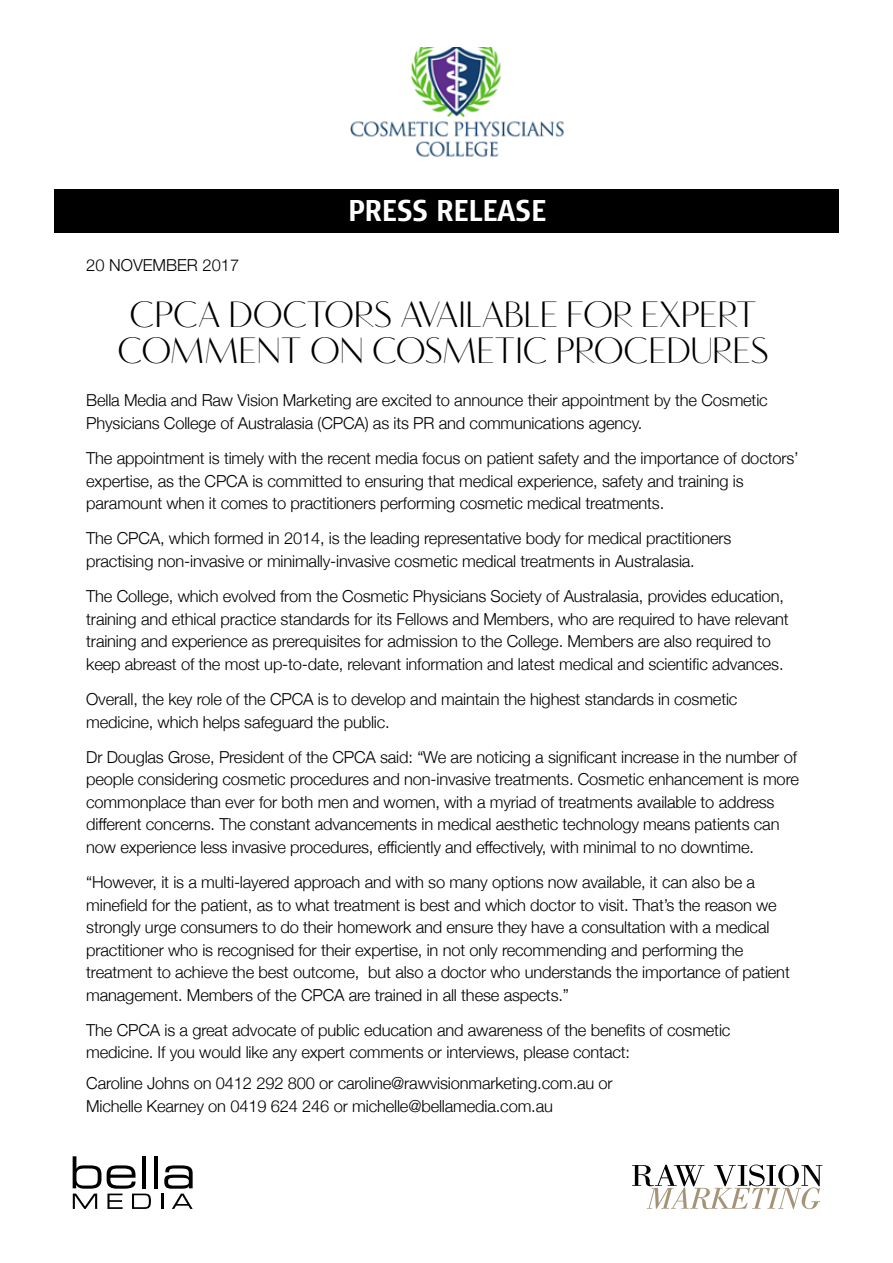
<style>
.page{position:relative;width:893px;height:1263px;background:#fff}
.page>*{position:absolute;margin:0;border:0;box-sizing:border-box;transform-origin:0 0}
.t1{font:37.5px/36px "Vanitas";letter-spacing:-.005em;color:#000;text-align:center}
.t2{font:700 condensed 30px "Signa Pro";color:#fff}
.t3{font:300 16.5px/22.5px "Helvetica Neue";letter-spacing:-.01em;color:#000}
</style>
<div class="page">
<div style="left:54px;top:189px;width:785px;height:44px;background:#000"></div>
<svg style="left:73px;top:1156px;width:28px;height:53px"></svg>
<svg style="left:107px;top:1165px;width:44px;height:44px"></svg>
<hr style="left:142px;top:1156px;width:4px;height:32px;background:#000">
<hr style="left:154px;top:1156px;width:4px;height:32px;background:#000">
<svg style="left:161px;top:1165px;width:32px;height:44px"></svg>
<svg style="left:632px;top:1164px;width:190px;height:45px"></svg>
<img style="left:350px;top:48px;width:214px;height:109px">
<p class="t3" style="left:86px;top:253px;width:154px">20 November 2017</p>
<h2 class="t2" style="left:348px;top:193px;width:199px">PRESS RELEASE</h2>
<h1 class="t1" style="left:118px;top:295px;width:653px">CPCA DOCTORS AVAILABLE FOR EXPERT<br>COMMENT ON COSMETIC PROCEDURES</h1>
<p class="t3" style="left:86px;top:388px;width:683px">Bella Media and Raw Vision Marketing are excited to announce their appointment by the Cosmetic<br>Physicians College of Australasia (CPCA) as its PR and communications agency.</p>
<p class="t3" style="left:86px;top:446px;width:714px">The appointment is timely with the recent media focus on patient safety and the importance of doctors’ expertise, as the CPCA is committed to ensuring that medical experience, safety and training is paramount when it comes to practitioners performing cosmetic medical treatments.</p>
<p class="t3" style="left:86px;top:526px;width:647px">The CPCA, which formed in 2014, is the leading representative body for medical practitioners practising non-invasive or minimally-invasive cosmetic medical treatments in Australasia.</p>
<p class="t3" style="left:86px;top:584px;width:704px">The College, which evolved from the Cosmetic Physicians Society of Australasia, provides education, training and ethical practice standards for its Fellows and Members, who are required to have relevant training and experience as prerequisites for admission to the College. Members are also required to keep abreast of the most up-to-date, relevant information and latest medical and scientific advances.</p>
<p class="t3" style="left:86px;top:687px;width:653px">Overall, the key role of the CPCA is to develop and maintain the highest standards in cosmetic medicine, which helps safeguard the public.</p>
<p class="t3" style="left:86px;top:744px;width:714px">Dr Douglas Grose, President of the CPCA said: “We are noticing a significant increase in the number of people considering cosmetic procedures and non-invasive treatments. Cosmetic enhancement is more commonplace than ever for both men and women, with a myriad of treatments available to address different concerns. The constant advancements in medical aesthetic technology means patients can now experience less invasive procedures, efficiently and effectively, with minimal to no downtime.</p>
<p class="t3" style="left:86px;top:870px;width:705px">“However, it is a multi-layered approach and with so many options now available, it can also be a minefield for the patient, as to what treatment is best and which doctor to visit. That’s the reason we strongly urge consumers to do their homework and ensure they have a consultation with a medical practitioner who is recognised for their expertise, in not only recommending and performing the treatment to achieve the best outcome, but also a doctor who understands the importance of patient management. Members of the CPCA are trained in all these aspects.”</p>
<p class="t3" style="left:86px;top:1017px;width:646px">The CPCA is a great advocate of public education and awareness of the benefits of cosmetic medicine. If you would like any expert comments or interviews, please contact:</p>
<p class="t3" style="left:86px;top:1071px;width:528px">Caroline Johns on 0412 292 800 or caroline@rawvisionmarketing.com.au or<br>Michelle Kearney on 0419 624 246 or michelle@bellamedia.com.au</p>
</div>
